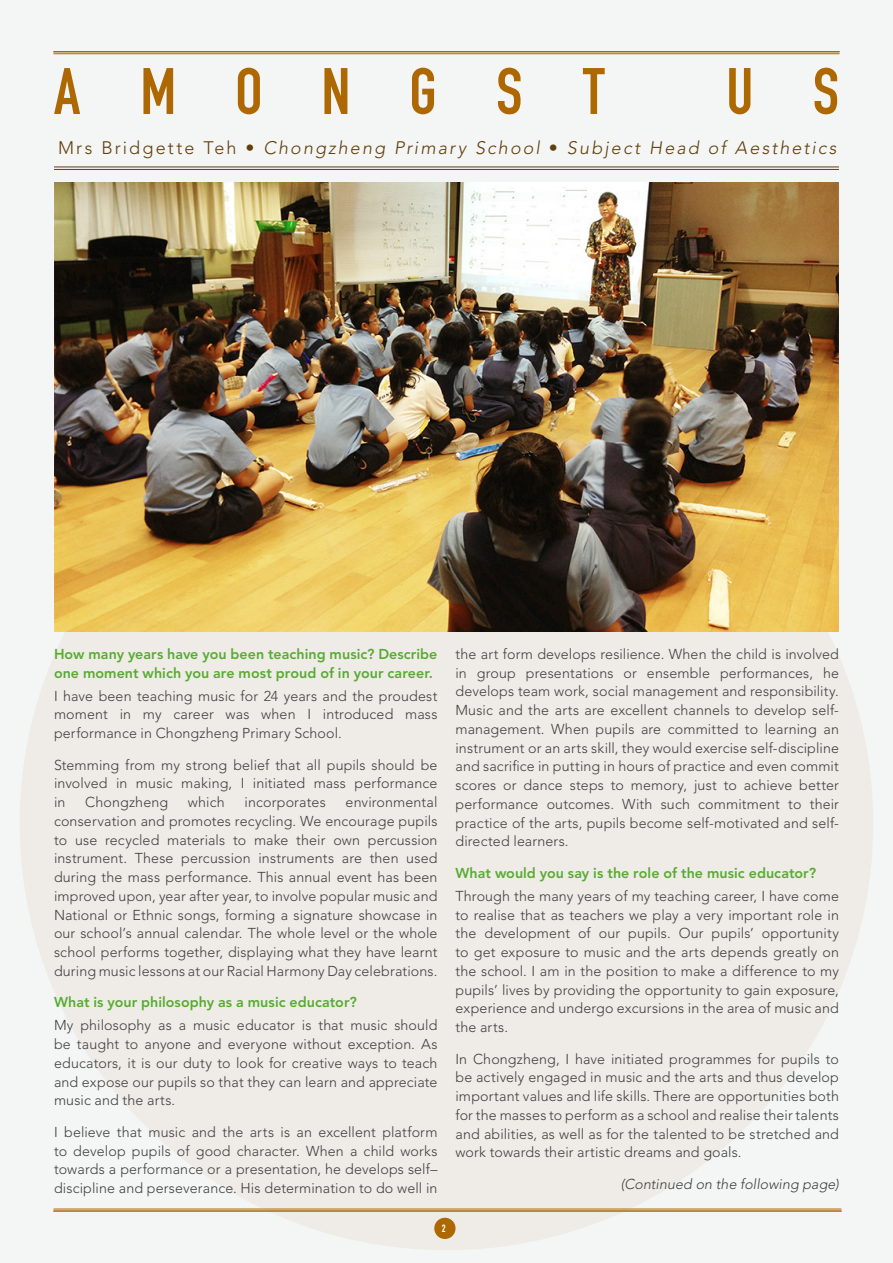
<style>
.page{position:relative;width:893px;height:1263px;background:#f4f5f5}
.page>*{position:absolute;margin:0;border:0;box-sizing:border-box;transform-origin:0 0}
.t1{font:64.5px "DIN Engschrift Std";letter-spacing:.92em;color:#ae6801}
._1_mm_left{font:italic 300 18px "Avenir LT Std";letter-spacing:.115em;color:#613e0a}
._3mm_full{font:300 14.25px/18.8px "Avenir LT Std";letter-spacing:.01em;color:#404040;text-align:justify}
._1_mm_full{font:800 14.25px/18.8px "Avenir LT Std";letter-spacing:.005em;color:#59ab33}
._3mm_full-2{font:italic 300 14.25px "Avenir LT Std";letter-spacing:.005em;color:#404040}
.t2{font:10.5px "DIN Engschrift Std";color:#fff}
.s1{font-style:normal}
</style>
<div class="page">
<div style="left:20px;top:397px;width:853px;height:853px;background:#efece7;border-radius:50%"></div>
<div style="left:434px;top:1218px;width:22px;height:21px;background:#ae6801;border-radius:50%"></div>
<hr style="left:54px;top:1210px;width:787px;height:2px;background:#ae6801">
<hr style="left:54px;top:1209px;width:787px;height:1px;background:#ae6801">
<hr style="left:54px;top:53px;width:785px;height:1px;background:#ae6801">
<hr style="left:54px;top:51px;width:785px;height:2px;background:#ae6801">
<img style="left:54px;top:182px;width:785px;height:449px">
<hr style="left:54px;top:167px;width:785px;height:1px;background:#613e0a">
<hr style="left:54px;top:169px;width:785px;height:1px;background:#613e0a">
<p class="t1" style="left:54px;top:54px;width:552px">AMONGST</p>
<p class="t1" style="left:726px;top:54px;width:114px">U S</p>
<p class="_1_mm_left" style="left:58px;top:137px;width:780px"><span class="s1">Mrs Bridgette Teh •</span> Chongzheng Primary School <span class="s1">•</span> Subject Head of Aesthetics</p>
<p class="_1_mm_full" style="left:54px;top:645px;width:385px">How many years have you been teaching music? Describe one moment which you are most proud of in your career.</p>
<p class="_3mm_full" style="left:54px;top:686px;width:385px">I have been teaching music for 24 years and the proudest moment in my career was when I introduced mass performance in Chongzheng Primary School.</p>
<p class="_3mm_full" style="left:54px;top:755px;width:385px">Stemming from my strong belief that all pupils should be involved in music making, I initiated mass performance in</p>
<p class="_3mm_full" style="left:54px;top:793px;width:385px;text-indent:292px">environmental conservation and promotes recycling. We encourage pupils to use recycled materials to make their own percussion instrument. These percussion instruments are then used during the mass performance. This annual event has been improved upon, year after year, to involve popular music and National or Ethnic songs, forming a signature showcase in our school’s annual calendar. The whole level or the whole school performs together, displaying what they have learnt during music lessons at our Racial Harmony Day celebrations.</p>
<p class="_1_mm_full" style="left:54px;top:993px;width:304px">What is your philosophy as a music educator?</p>
<p class="_3mm_full" style="left:54px;top:1016px;width:385px">My philosophy as a music educator is that music should be taught to anyone and everyone without exception. As educators, it is our duty to look for creative ways to teach and expose our pupils so that they can learn and appreciate music and the arts.</p>
<p class="_3mm_full" style="left:54px;top:1123px;width:385px">I believe that music and the arts is an excellent platform to develop pupils of good character. When a child works towards a performance or a presentation, he develops self– discipline and perseverance. His determination to do well in</p>
<p class="_3mm_full" style="left:85px;top:793px;width:84px">Chongzheng</p>
<p class="_3mm_full" style="left:188px;top:793px;width:38px">which</p>
<p class="_3mm_full" style="left:245px;top:793px;width:83px">incorporates</p>
<p class="_3mm_full" style="left:455px;top:645px;width:385px">the art form develops resilience. When the child is involved in group presentations or ensemble performances, he develops team work, social management and responsibility.<br>Music and the arts are excellent channels to develop self&shy;management. When pupils are committed to learning an instrument or an arts skill, they would exercise self-discipline and sacrifice in putting in hours of practice and even commit scores or dance steps to memory, just to achieve better performance outcomes. With such commitment to their practice of the arts, pupils become self-motivated and self&shy;directed learners.</p>
<p class="_1_mm_full" style="left:455px;top:864px;width:362px">What would you say is the role of the music educator?</p>
<p class="_3mm_full" style="left:455px;top:887px;width:385px">Through the many years of my teaching career, I have come to realise that as teachers we play a very important role in the development of our pupils. Our pupils’ opportunity to get exposure to music and the arts depends greatly on the school. I am in the position to make a difference to my pupils’ lives by providing the opportunity to gain exposure, experience and undergo excursions in the area of music and the arts.</p>
<p class="_3mm_full" style="left:455px;top:1049px;width:385px">In Chongzheng, I have initiated programmes for pupils to be actively engaged in music and the arts and thus develop important values and life skills. There are opportunities both for the masses to perform as a school and realise their talents and abilities, as well as for the talented to be stretched and work towards their artistic dreams and goals.</p>
<p class="_3mm_full-2" style="left:621px;top:1176px;width:220px">(Continued on the following page)</p>
<p class="t2" style="left:442px;top:1222px;width:5px">2</p>
</div>
